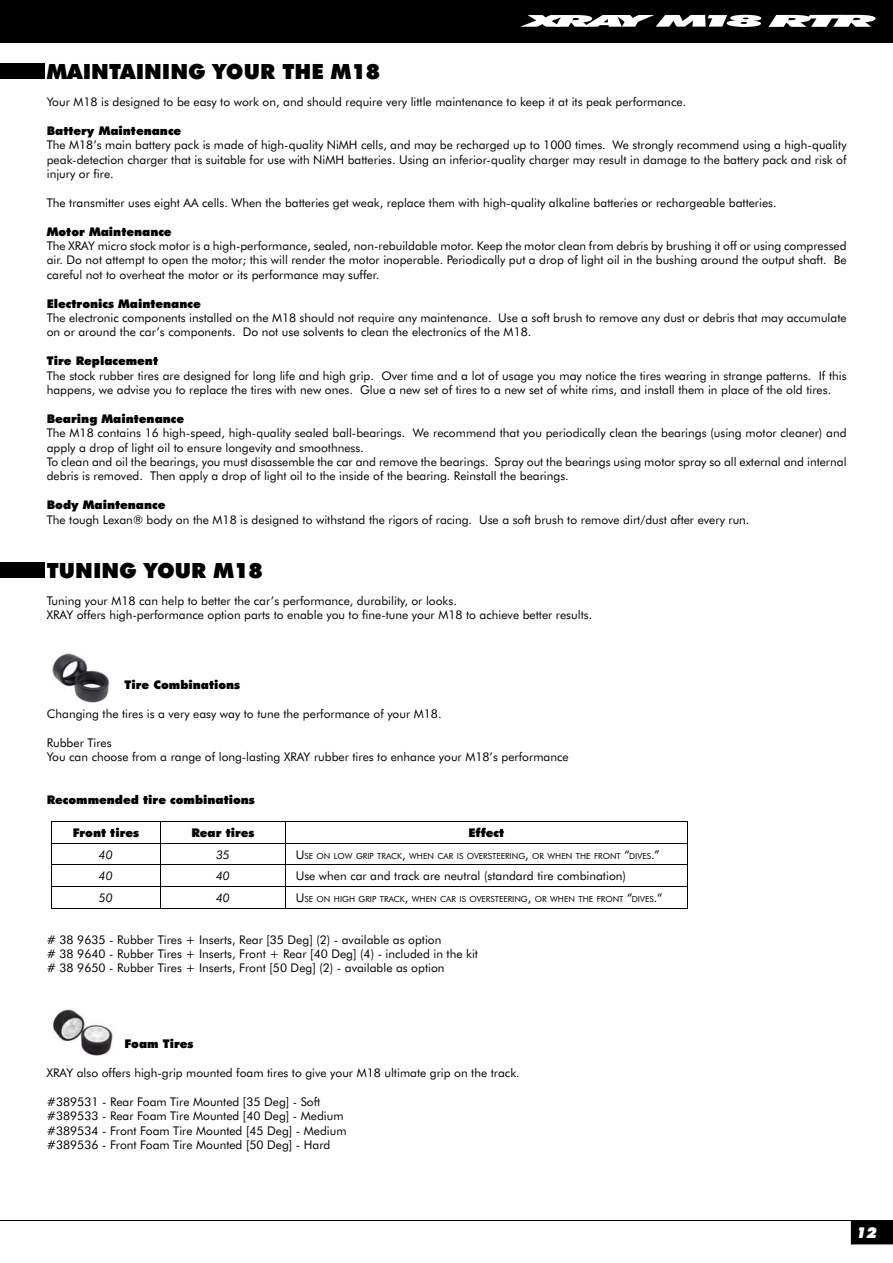
<style>
.page{position:relative;width:893px;height:1263px;background:#fff}
.page>*{position:absolute;margin:0;border:0;box-sizing:border-box;transform-origin:0 0}
.t1{font:900 21px "Futura BTCE";color:#000}
.t2{font:italic 900 15px "Futura BTCE";color:#fff}
.t3{font:12px/14.4px "Futura BTCE";color:#000}
.t4{font:900 12px "Futura BTCE";color:#000}
.t5{font:italic 12px "Futura BTCE";color:#000}
.t6{font:8.4px "Futura BTCE";color:#000}
.s1{font-size:12px}
</style>
<div class="page">
<img style="left:52px;top:653px;width:58px;height:50px">
<hr style="left:51px;top:821px;width:109px;height:1px;background:#000">
<hr style="left:160px;top:821px;width:125px;height:1px;background:#000">
<hr style="left:285px;top:821px;width:402px;height:1px;background:#000">
<hr style="left:51px;top:843px;width:109px;height:1px;background:#000">
<hr style="left:160px;top:843px;width:125px;height:1px;background:#000">
<hr style="left:285px;top:843px;width:402px;height:1px;background:#000">
<hr style="left:51px;top:865px;width:109px;height:1px;background:#000">
<hr style="left:160px;top:865px;width:125px;height:1px;background:#000">
<hr style="left:285px;top:865px;width:402px;height:1px;background:#000">
<hr style="left:51px;top:886px;width:109px;height:1px;background:#000">
<svg style="left:51px;top:822px;width:1px;height:86px"></svg>
<hr style="left:160px;top:886px;width:125px;height:1px;background:#000">
<svg style="left:160px;top:822px;width:1px;height:86px"></svg>
<hr style="left:285px;top:886px;width:402px;height:1px;background:#000">
<svg style="left:285px;top:822px;width:1px;height:86px"></svg>
<svg style="left:687px;top:822px;width:1px;height:86px"></svg>
<hr style="left:51px;top:908px;width:636px;height:1px;background:#000">
<img style="left:53px;top:1009px;width:60px;height:47px">
<div style="left:0;top:64px;width:44px;height:15px;background:#000"></div>
<div style="left:0;top:0;width:892px;height:42px;background:#000"></div>
<svg style="left:520px;top:15px;width:241px;height:12px"></svg>
<svg style="left:768px;top:15px;width:107px;height:12px"></svg>
<svg style="left:850px;top:1221px;width:42px;height:23px"></svg>
<hr style="left:0;top:1220px;width:892px;height:1px;background:#000">
<div style="left:0;top:562px;width:44px;height:16px;background:#000"></div>
<h1 class="t1" style="left:47px;top:64px;width:335px">MAINTAINING YOUR THE M18</h1>
<p class="t3" style="left:47px;top:96px;width:640px">Your M18 is designed to be easy to work on, and should require very little maintenance to keep it at its peak performance.</p>
<p class="t4" style="left:47px;top:126px;width:136px">Battery Maintenance</p>
<p class="t3" style="left:47px;top:139px;width:801px;text-align:justify">The M18’s main battery pack is made of high-quality NiMH cells, and may be recharged up to 1000 times. We strongly recommend using a high-quality peak-detection charger that is suitable for use with NiMH batteries. Using an inferior-quality charger may result in damage to the battery pack and risk of injury or fire.</p>
<p class="t3" style="left:47px;top:197px;width:731px">The transmitter uses eight AA cells. When the batteries get weak, replace them with high-quality alkaline batteries or rechargeable batteries.</p>
<p class="t4" style="left:47px;top:227px;width:126px">Motor Maintenance</p>
<p class="t3" style="left:47px;top:240px;width:801px;text-align:justify">The XRAY micro stock motor is a high-performance, sealed, non-rebuildable motor. Keep the motor clean from debris by brushing it off or using compressed air. Do not attempt to open the motor; this will render the motor inoperable. Periodically put a drop of light oil in the bushing around the output shaft. Be careful not to overheat the motor or its performance may suffer.</p>
<p class="t4" style="left:47px;top:299px;width:155px">Electronics Maintenance</p>
<p class="t3" style="left:47px;top:312px;width:801px">The electronic components installed on the M18 should not require any maintenance. Use a soft brush to remove any dust or debris that may accumulate on or around the car’s components. Do not use solvents to clean the electronics of the M18.</p>
<p class="t4" style="left:47px;top:357px;width:113px">Tire Replacement</p>
<p class="t3" style="left:47px;top:369px;width:801px">The stock rubber tires are designed for long life and high grip. Over time and a lot of usage you may notice the tires wearing in strange patterns. If this happens, we advise you to replace the tires with new ones. Glue a new set of tires to a new set of white rims, and install them in place of the old tires.</p>
<p class="t4" style="left:47px;top:414px;width:139px">Bearing Maintenance</p>
<p class="t3" style="left:47px;top:427px;width:801px">The M18 contains 16 high-speed, high-quality sealed ball-bearings. We recommend that you periodically clean the bearings (using motor cleaner) and apply a drop of light oil to ensure longevity and smoothness.<br>To clean and oil the bearings, you must disassemble the car and remove the bearings. Spray out the bearings using motor spray so all external and internal debris is removed. Then apply a drop of light oil to the inside of the bearing. Reinstall the bearings.</p>
<p class="t4" style="left:47px;top:501px;width:120px">Body Maintenance</p>
<p class="t3" style="left:47px;top:513px;width:704px">The tough Lexan® body on the M18 is designed to withstand the rigors of racing. Use a soft brush to remove dirt/dust after every run.</p>
<h1 class="t1" style="left:47px;top:563px;width:217px">TUNING YOUR M18</h1>
<p class="t3" style="left:47px;top:595px;width:547px">Tuning your M18 can help to better the car’s performance, durability, or looks.<br>XRAY offers high-performance option parts to enable you to fine-tune your M18 to achieve better results.</p>
<p class="t4" style="left:124px;top:680px;width:117px">Tire Combinations</p>
<p class="t3" style="left:47px;top:708px;width:396px">Changing the tires is a very easy way to tune the performance of your M18.</p>
<p class="t3" style="left:47px;top:737px;width:523px">Rubber Tires<br>You can choose from a range of long-lasting XRAY rubber tires to enhance your M18’s performance</p>
<p class="t4" style="left:47px;top:796px;width:209px">Recommended tire combinations</p>
<p class="t4" style="left:73px;top:829px;width:68px">Front tires</p>
<p class="t4" style="left:191px;top:829px;width:65px">Rear tires</p>
<p class="t4" style="left:468px;top:829px;width:37px">Effect</p>
<p class="t5" style="left:99px;top:850px;width:15px">40</p>
<p class="t5" style="left:216px;top:850px;width:15px">35</p>
<p class="t6" style="left:296px;top:853px;width:365px"><span class="s1">U</span>SE ON LOW GRIP TRACK<span class="s1">,</span> WHEN CAR IS OVERSTEERING<span class="s1">,</span> OR WHEN THE FRONT <span class="s1">“</span>DIVES<span class="s1">.”</span></p>
<p class="t5" style="left:99px;top:872px;width:15px">40</p>
<p class="t5" style="left:216px;top:872px;width:15px">40</p>
<p class="t3" style="left:296px;top:870px;width:332px">Use when car and track are neutral (standard tire combination)</p>
<p class="t5" style="left:99px;top:894px;width:15px">50</p>
<p class="t5" style="left:216px;top:894px;width:15px">40</p>
<p class="t6" style="left:296px;top:896px;width:368px"><span class="s1">U</span>SE ON HIGH GRIP TRACK<span class="s1">,</span> WHEN CAR IS OVERSTEERING<span class="s1">,</span> OR WHEN THE FRONT <span class="s1">“</span>DIVES<span class="s1">.“</span></p>
<p class="t3" style="left:47px;top:934px;width:433px"># 38 9635 - Rubber Tires + Inserts, Rear [35 Deg] (2) - available as option<br># 38 9640 - Rubber Tires + Inserts, Front + Rear [40 Deg] (4) - included in the kit # 38 9650 - Rubber Tires + Inserts, Front [50 Deg] (2) - available as option</p>
<p class="t4" style="left:124px;top:1040px;width:70px">Foam Tires</p>
<p class="t3" style="left:47px;top:1067px;width:474px">XRAY also offers high-grip mounted foam tires to give your M18 ultimate grip on the track.</p>
<p class="t3" style="left:47px;top:1096px;width:301px">#389531 - Rear Foam Tire Mounted [35 Deg] - Soft #389533 - Rear Foam Tire Mounted [40 Deg] - Medium #389534 - Front Foam Tire Mounted [45 Deg] - Medium #389536 - Front Foam Tire Mounted [50 Deg] - Hard</p>
<p class="t2" style="left:856px;top:1228px;width:22px">12</p>
</div>
